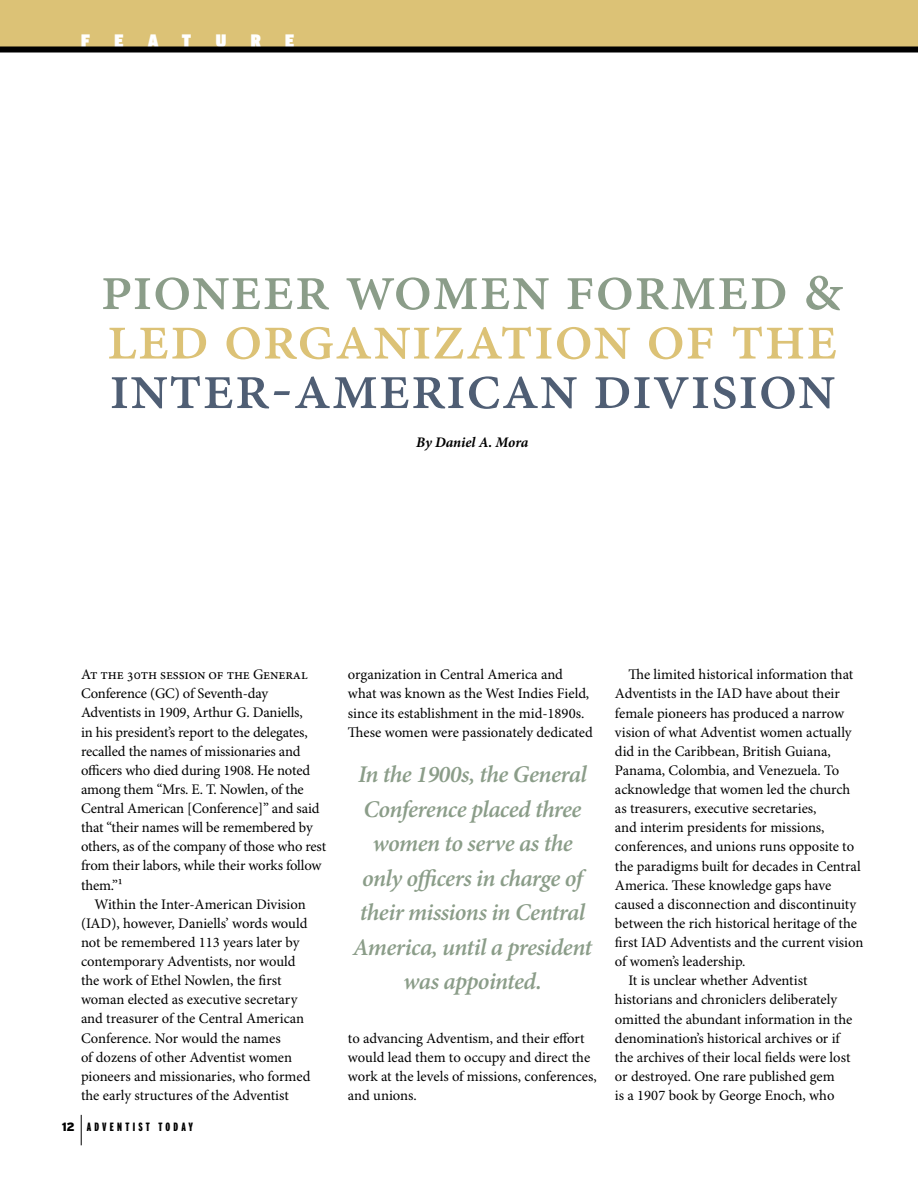
<style>
.page{position:relative;width:918px;height:1188px;background:#fff}
.page>*{position:absolute;margin:0;border:0;box-sizing:border-box;transform-origin:0 0}
.t1{font:500 66px "Minion Pro";color:#4f5e74}
.t2{font:500 66px "Minion Pro";color:#dcc276}
.t3{font:500 66px "Minion Pro";color:#8b9d89}
.t4{font:italic 600 24px/34.5px "Minion Pro";letter-spacing:-.025em;color:#8b9d89;text-align:center}
.t5{font:900 condensed 18px "Interstate";color:#fff}
.t6{font:14.7px/19.2px "Minion Pro";letter-spacing:-.01em;color:#000}
.t7{font:italic 700 14.7px "Minion Pro";letter-spacing:-.01em;color:#000}
.t8{font:900 extra-condensed 12px "Interstate";letter-spacing:.27em;color:#000}
.s1{font-stretch:normal}
</style>
<div class="page">
<div style="left:0;top:0;width:918px;height:49px;background:#dcc276"></div>
<hr style="left:81px;top:1115px;width:1px;height:30px;background:#000">
<div style="left:0;top:46px;width:918px;height:6px;background:#000"></div>
<p class="t5" style="left:81px;top:30px;width:10px">F</p>
<p class="t5" style="left:114px;top:30px;width:11px">E</p>
<p class="t5" style="left:148px;top:30px;width:12px">A</p>
<p class="t5" style="left:182px;top:30px;width:11px">T</p>
<p class="t5" style="left:216px;top:30px;width:12px">U</p>
<p class="t5" style="left:251px;top:30px;width:12px">R</p>
<p class="t5" style="left:285px;top:30px;width:11px">E</p>
<h1 class="t3" style="left:100px;top:243px;width:746px">pioneer women formed &amp;</h1>
<h1 class="t2" style="left:107px;top:293px;width:733px">led organization of the</h1>
<h1 class="t1" style="left:109px;top:342px;width:728px">inter-american division</h1>
<p class="t7" style="left:416px;top:434px;width:114px">By Daniel A. Mora</p>
<p class="t6" style="left:81px;top:665px;width:247px">At the 30th session of the General Conference (GC) of Seventh-day Adventists in 1909, Arthur G. Daniells,<br>in his president’s report to the delegates, recalled the names of missionaries and officers who died during 1908. He noted among them “Mrs. E. T. Nowlen, of the Central American [Conference]” and said that “their names will be remembered by others, as of the company of those who rest from their labors, while their works follow them.”1</p>
<p class="t6" style="left:81px;top:895px;width:231px;text-indent:13px">Within the Inter-American Division (IAD), however, Daniells’ words would not be remembered 113 years later by contemporary Adventists, nor would the work of Ethel Nowlen, the first woman elected as executive secretary and treasurer of the Central American Conference. Nor would the names<br>of dozens of other Adventist women pioneers and missionaries, who formed the early structures of the Adventist</p>
<p class="t8" style="left:62px;top:1121px;width:133px"><span class="s1">12</span> ADVENTIST TODAY</p>
<p class="t6" style="left:348px;top:666px;width:246px">organization in Central America and what was known as the West Indies Field, since its establishment in the mid-1890s.<br>These women were passionately dedicated</p>
<h2 class="t4" style="left:353px;top:758px;width:241px">In the 1900s, the General<br>Conference placed three women to serve as the only officers in charge of their missions in Central<br>America, until a president was appointed.</h2>
<p class="t6" style="left:348px;top:1029px;width:250px">to advancing Adventism, and their effort would lead them to occupy and direct the work at the levels of missions, conferences, and unions.</p>
<p class="t6" style="left:628px;top:666px;width:226px">The limited historical information that</p>
<p class="t6" style="left:615px;top:685px;width:226px">Adventists in the IAD have about their</p>
<p class="t6" style="left:615px;top:704px;width:231px">female pioneers has produced a narrow</p>
<p class="t6" style="left:615px;top:723px;width:238px">vision of what Adventist women actually</p>
<p class="t6" style="left:615px;top:742px;width:217px">did in the Caribbean, British Guiana,</p>
<p class="t6" style="left:615px;top:761px;width:226px">Panama, Colombia, and Venezuela. To</p>
<p class="t6" style="left:615px;top:780px;width:237px">acknowledge that women led the church</p>
<p class="t6" style="left:615px;top:799px;width:203px">as treasurers, executive secretaries,</p>
<p class="t6" style="left:615px;top:819px;width:211px">and interim presidents for missions,</p>
<p class="t6" style="left:615px;top:838px;width:241px">conferences, and unions runs opposite to</p>
<p class="t6" style="left:615px;top:857px;width:247px">the paradigms built for decades in Central</p>
<p class="t6" style="left:615px;top:876px;width:218px">America. These knowledge gaps have</p>
<p class="t6" style="left:615px;top:895px;width:243px">caused a disconnection and discontinuity</p>
<p class="t6" style="left:615px;top:914px;width:244px">between the rich historical heritage of the</p>
<p class="t6" style="left:615px;top:933px;width:250px">first IAD Adventists and the current vision</p>
<p class="t6" style="left:615px;top:953px;width:132px">of women’s leadership.</p>
<p class="t6" style="left:628px;top:972px;width:181px">It is unclear whether Adventist</p>
<p class="t6" style="left:615px;top:991px;width:224px">historians and chroniclers deliberately</p>
<p class="t6" style="left:615px;top:1010px;width:239px">omitted the abundant information in the</p>
<p class="t6" style="left:615px;top:1029px;width:228px">denomination’s historical archives or if</p>
<p class="t6" style="left:615px;top:1048px;width:237px">the archives of their local fields were lost</p>
<p class="t6" style="left:615px;top:1067px;width:221px">or destroyed. One rare published gem</p>
<p class="t6" style="left:615px;top:1086px;width:221px">is a 1907 book by George Enoch, who</p>
</div>
